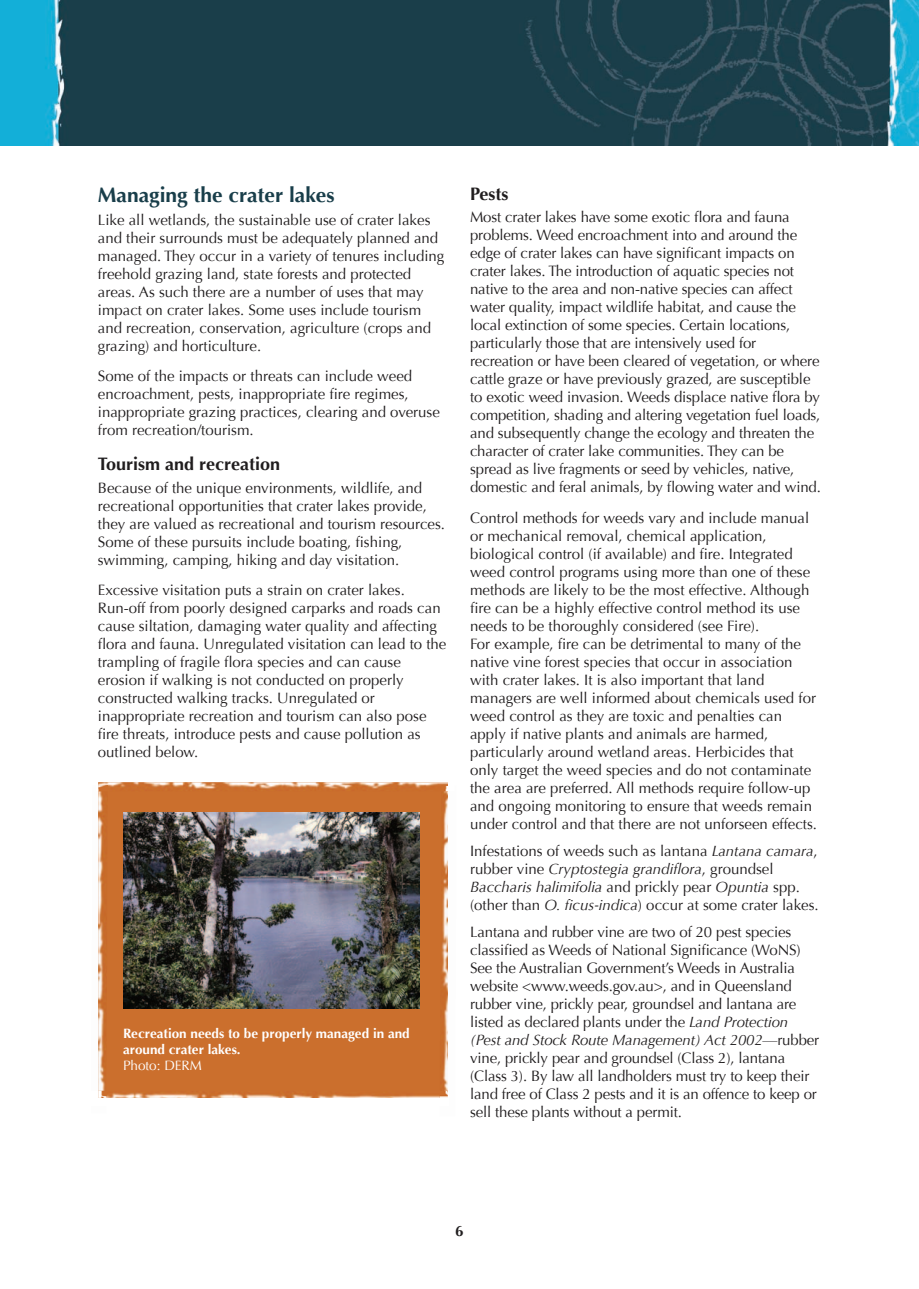
<style>
.page{position:relative;width:919px;height:1289px;background:#fff}
.page>*{position:absolute;margin:0;border:0;box-sizing:border-box;transform-origin:0 0}
.t1{font:700 21px "Optima";color:#193e4a}
.t2{font:700 18px "Optima";color:#201d1e}
.t3{font:15px/18px "Optima";color:#201d1e}
.t4{font:700 15px "Optima";color:#201d1e}
.t5{font:700 13.5px/16.2px "Optima";color:#fff}
.t6{font:13.5px "Optima";color:#fff}
.s1{font-style:italic}
</style>
<div class="page">
<img style="left:0;top:0;width:918px;height:145px">
<div style="left:98px;top:782px;width:350px;height:315px;background:#cb6f2d"></div>
<img style="left:98px;top:791px;width:7px;height:299px">
<img style="left:98px;top:782px;width:350px;height:7px">
<svg style="left:98px;top:785px;width:10px;height:6px"></svg>
<img style="left:442px;top:791px;width:6px;height:299px">
<svg style="left:441px;top:785px;width:7px;height:6px"></svg>
<img style="left:106px;top:1097px;width:342px;height:1px">
<img style="left:106px;top:1092px;width:333px;height:5px">
<svg style="left:98px;top:1090px;width:8px;height:7px"></svg>
<svg style="left:439px;top:1090px;width:9px;height:7px"></svg>
<img style="left:123px;top:812px;width:297px;height:196px">
<h1 class="t1" style="left:98px;top:183px;width:238px">Managing the crater lakes</h1>
<p class="t3" style="left:98px;top:211px;width:348px">Like all wetlands, the sustainable use of crater lakes and their surrounds must be adequately planned and managed. They occur in a variety of tenures including freehold grazing land, state forests and protected areas. As such there are a number of uses that may impact on crater lakes. Some uses include tourism and recreation, conservation, agriculture (crops and grazing) and horticulture.</p>
<p class="t3" style="left:98px;top:367px;width:343px">Some of the impacts or threats can include weed encroachment, pests, inappropriate fire regimes, inappropriate grazing practices, clearing and overuse from recreation/tourism.</p>
<p class="t2" style="left:98px;top:453px;width:184px">Tourism and recreation</p>
<p class="t3" style="left:98px;top:478px;width:349px">Because of the unique environments, wildlife, and recreational opportunities that crater lakes provide, they are valued as recreational and tourism resources.<br>Some of these pursuits include boating, fishing, swimming, camping, hiking and day visitation.</p>
<p class="t3" style="left:98px;top:581px;width:350px">Excessive visitation puts a strain on crater lakes.<br>Run-off from poorly designed carparks and roads can cause siltation, damaging water quality and affecting flora and fauna. Unregulated visitation can lead to the trampling of fragile flora species and can cause erosion if walking is not conducted on properly constructed walking tracks. Unregulated or inappropriate recreation and tourism can also pose fire threats, introduce pests and cause pollution as outlined below.</p>
<p class="t5" style="left:123px;top:1025px;width:288px">Recreation needs to be properly managed in and around crater lakes.</p>
<p class="t6" style="left:123px;top:1058px;width:80px">Photo: DERM</p>
<p class="t2" style="left:470px;top:183px;width:40px">Pests</p>
<p class="t3" style="left:470px;top:208px;width:352px">Most crater lakes have some exotic flora and fauna problems. Weed encroachment into and around the edge of crater lakes can have significant impacts on crater lakes. The introduction of aquatic species not native to the area and non-native species can affect water quality, impact wildlife habitat, and cause the local extinction of some species. Certain locations, particularly those that are intensively used for recreation or have been cleared of vegetation, or where cattle graze or have previously grazed, are susceptible to exotic weed invasion. Weeds displace native flora by competition, shading and altering vegetation fuel loads, and subsequently change the ecology and threaten the character of crater lake communities. They can be spread as live fragments or seed by vehicles, native, domestic and feral animals, by flowing water and wind.</p>
<p class="t3" style="left:470px;top:509px;width:348px">Control methods for weeds vary and include manual or mechanical removal, chemical application, biological control (if available) and fire. Integrated weed control programs using more than one of these methods are likely to be the most effective. Although fire can be a highly effective control method its use needs to be thoroughly considered (see Fire).<br>For example, fire can be detrimental to many of the native vine forest species that occur in association with crater lakes. It is also important that land managers are well informed about chemicals used for weed control as they are toxic and penalties can apply if native plants and animals are harmed, particularly around wetland areas. Herbicides that only target the weed species and do not contaminate the area are preferred. All methods require follow-up and ongoing monitoring to ensure that weeds remain under control and that there are not unforseen effects.</p>
<p class="t3" style="left:470px;top:842px;width:350px">Infestations of weeds such as lantana <span class="s1">Lantana camara</span>, rubber vine <span class="s1">Cryptostegia grandiflora</span>, groundsel <span class="s1">Baccharis halimifolia</span> and prickly pear <span class="s1">Opuntia</span> spp. (other than <span class="s1">O. ficus-indica</span>) occur at some crater lakes.</p>
<p class="t3" style="left:470px;top:923px;width:350px">Lantana and rubber vine are two of 20 pest species classified as Weeds of National Significance (WoNS)<br>See the Australian Government’s Weeds in Australia website &lt;www.weeds.gov.au&gt;, and in Queensland rubber vine, prickly pear, groundsel and lantana are listed as declared plants under the <span class="s1">Land Protection (Pest and Stock Route Management) Act 2002</span>—rubber vine, prickly pear and groundsel (Class 2), lantana (Class 3). By law all landholders must try to keep their land free of Class 2 pests and it is an offence to keep or sell these plants without a permit.</p>
<p class="t4" style="left:455px;top:1221px;width:10px">6</p>
</div>
